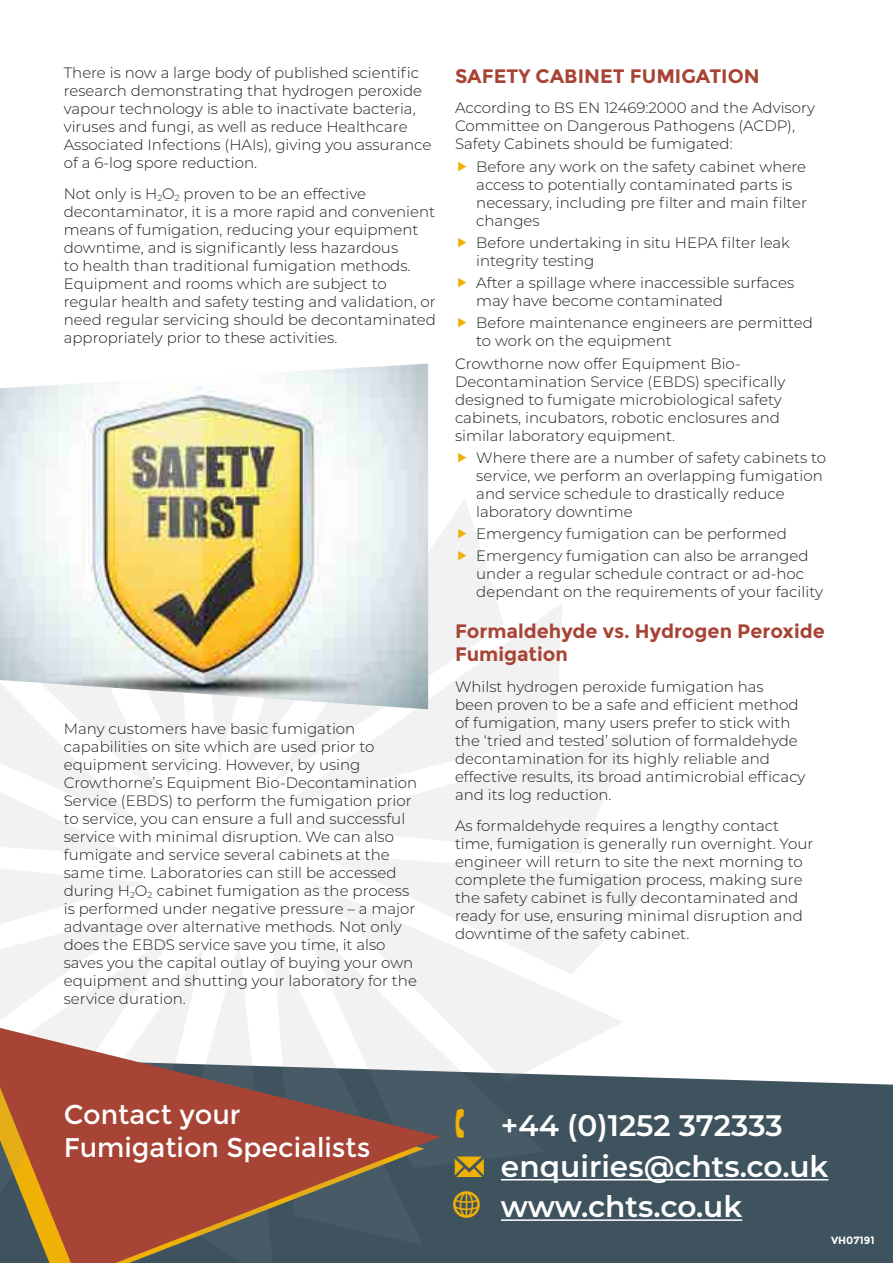
<style>
.page{position:relative;width:893px;height:1263px;background:#fff}
.page>*{position:absolute;margin:0;border:0;box-sizing:border-box;transform-origin:0 0}
.t1{font:600 29.7px/40.3px "Montserrat";color:#fff}
.t2{font:27px/32.4px "Montserrat";color:#fff}
.t3{font:700 19.5px/23.4px "Montserrat";color:#a74436}
.t4{font:300 15px/18px "Montserrat";color:#1d1d1b}
.t5{font:700 10.5px "Montserrat";color:#fff}
.s1{font-family:"Montserrat Alternates"}
.s2{font-family:"Modern Pictograms";font-weight:400;font-size:41.1px;color:#efb105}
</style>
<div class="page">
<div style="left:441px;top:1076px;width:452px;height:187px;background:#3e535e"></div>
<svg style="left:0;top:709px;width:248px;height:319px"></svg>
<svg style="left:273px;top:939px;width:23px;height:89px;fill:#f2f2f3"></svg>
<svg style="left:296px;top:915px;width:248px;height:253px;background:#566771"></svg>
<svg style="left:309px;top:975px;width:315px;height:107px;fill:#f2f2f3"></svg>
<svg style="left:301px;top:733px;width:360px;height:242px"></svg>
<svg style="left:286px;top:603px;width:277px;height:202px;fill:#f2f2f3"></svg>
<svg style="left:274px;top:499px;width:230px;height:285px;fill:#f2f2f3"></svg>
<svg style="left:246px;top:709px;width:163px;height:60px;fill:#f4f4f4"></svg>
<svg style="left:0;top:1028px;width:441px;height:235px;background:#96665b"></svg>
<hr style="left:501px;top:1179px;width:327px;height:1px;background:#fff">
<hr style="left:501px;top:1219px;width:241px;height:2px;background:#fff">
<img style="left:0;top:364px;width:428px;height:345px">
<svg style="left:456px;top:1109px;width:8px;height:29px"></svg>
<svg style="left:458px;top:529px;width:8px;height:9px"></svg>
<svg style="left:458px;top:551px;width:8px;height:10px"></svg>
<p class="t4" style="left:64px;top:64px;width:369px">There is now a large body of published scientific research demonstrating that hydrogen peroxide vapour technology is able to inactivate bacteria, viruses and fungi, as well as reduce Healthcare Associated Infections (HAIs), giving you assurance of a 6-log spore reduction.</p>
<p class="t4" style="left:64px;top:184px;width:374px">Not only is <span class="s1">H</span><sub>2</sub><span class="s1">O</span><sub>2</sub> proven to be an effective decontaminator, it is a more rapid and convenient means of fumigation, reducing your equipment downtime, and is significantly less hazardous<br>to health than traditional fumigation methods.<br>Equipment and rooms which are subject to regular health and safety testing and validation, or need regular servicing should be decontaminated appropriately prior to these activities.</p>
<p class="t4" style="left:64px;top:719px;width:355px">Many customers have basic fumigation capabilities on site which are used prior to equipment servicing. However, by using Crowthorne’s Equipment Bio-Decontamination Service (EBDS) to perform the fumigation prior to service, you can ensure a full and successful service with minimal disruption. We can also fumigate and service several cabinets at the same time. Laboratories can still be accessed during <span class="s1">H</span><sub>2</sub><span class="s1">O</span><sub>2</sub> cabinet fumigation as the process is performed under negative pressure – a major advantage over alternative methods. Not only does the EBDS service save you time, it also saves you the capital outlay of buying your own equipment and shutting your laboratory for the service duration.</p>
<h3 class="t3" style="left:455px;top:64px;width:306px">SAFETY CABINET FUMIGATION</h3>
<p class="t4" style="left:455px;top:99px;width:362px">According to BS EN 12469:2000 and the Advisory<br>Committee on Dangerous Pathogens (ACDP),<br>Safety Cabinets should be fumigated:</p>
<p class="t4" style="left:476px;top:157px;width:332px">Before any work on the safety cabinet where access to potentially contaminated parts is necessary, including pre filter and main filter changes</p>
<p class="t4" style="left:476px;top:233px;width:315px">Before undertaking in situ HEPA filter leak integrity testing</p>
<p class="t4" style="left:476px;top:273px;width:320px">After a spillage where inaccessible surfaces may have become contaminated</p>
<p class="t4" style="left:476px;top:314px;width:338px">Before maintenance engineers are permitted to work on the equipment</p>
<p class="t4" style="left:455px;top:354px;width:332px">Crowthorne now offer Equipment Bio-Decontamination Service (EBDS) specifically designed to fumigate microbiological safety cabinets, incubators, robotic enclosures and similar laboratory equipment.</p>
<p class="t4" style="left:476px;top:448px;width:351px">Where there are a number of safety cabinets to service, we perform an overlapping fumigation and service schedule to drastically reduce laboratory downtime</p>
<p class="t4" style="left:476px;top:522px;width:334px;line-height:22.2px">Emergency fumigation can be performed<br>Emergency fumigation can also be arranged</p>
<p class="t4" style="left:476px;top:565px;width:348px">under a regular schedule contract or ad-hoc dependant on the requirements of your facility</p>
<h3 class="t3" style="left:455px;top:619px;width:371px">Formaldehyde vs. Hydrogen Peroxide<br>Fumigation</h3>
<p class="t4" style="left:455px;top:677px;width:352px">Whilst hydrogen peroxide fumigation has been proven to be a safe and efficient method of fumigation, many users prefer to stick with the ‘tried and tested’ solution of formaldehyde decontamination for its highly reliable and effective results, its broad antimicrobial efficacy and its log reduction.</p>
<p class="t4" style="left:455px;top:816px;width:360px">As formaldehyde requires a lengthy contact time, fumigation is generally run overnight. Your engineer will return to site the next morning to complete the fumigation process, making sure the safety cabinet is fully decontaminated and ready for use, ensuring minimal disruption and downtime of the safety cabinet.</p>
<h2 class="t2" style="left:64px;top:1099px;width:308px">Contact your<br>Fumigation Specialists</h2>
<h1 class="t1" style="left:451px;top:1104px;width:379px;text-indent:50px">+44 (0)1252 372333<br><span class="s2">m</span> enquiries@chts.co.uk <span class="s2">w</span> www.chts.co.uk</h1>
<p class="t5" style="left:831px;top:1234px;width:45px">VH07191</p>
</div>
